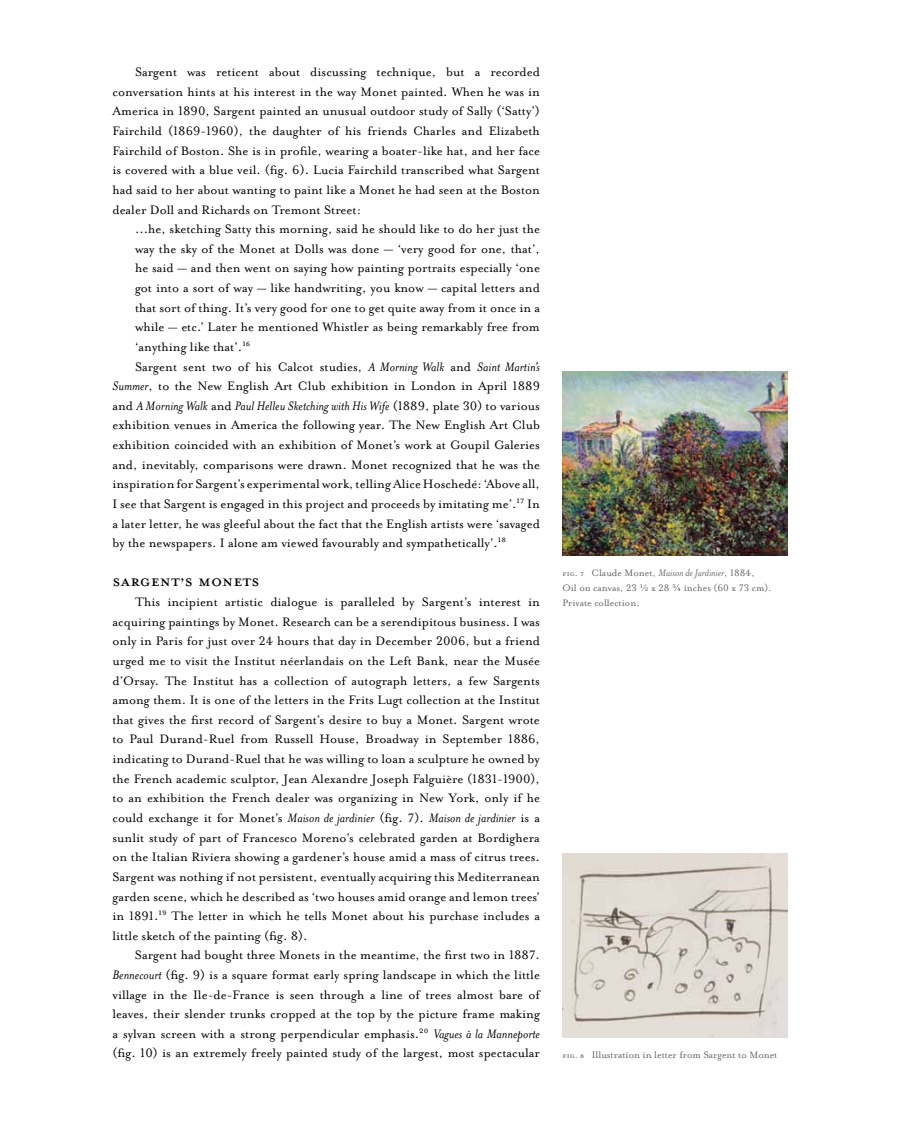
<style>
.page{position:relative;width:900px;height:1125px;background:#fff}
.page>*{position:absolute;margin:0;border:0;box-sizing:border-box;transform-origin:0 0}
.t1{font:22.5px "Mrs Eaves All Petite Caps";color:#000}
.t2{font:14px/19.6px "Mrs Eaves Roman Lining";color:#000;text-align:justify}
.t3{font:italic 14px "Mrs Eaves";color:#000}
.t4{font:10.75px/14.9px "Mrs Eaves Roman Lining";color:#636466}
.s1{font-family:"Mrs Eaves";font-style:italic}
.s2{font-family:"Mrs Eaves Roman Lining";font-style:normal}
.s3{font-family:"Mrs Eaves All Petite Caps"}
</style>
<div class="page">
<img style="left:562px;top:372px;width:226px;height:184px">
<img style="left:562px;top:853px;width:226px;height:184px">
<p class="t2" style="left:112px;top:62px;width:429px;text-indent:22px">Sargent was reticent about discussing technique, but a recorded conversation hints at his interest in the way Monet painted. When he was in America in 1890, Sargent painted an unusual outdoor study of Sally (‘Satty’)<br>Fairchild (1869-1960), the daughter of his friends Charles and Elizabeth Fairchild of Boston. She is in profile, wearing a boater-like hat, and her face is covered with a blue veil. (fig. 6). Lucia Fairchild transcribed what Sargent had said to her about wanting to paint like a Monet he had seen at the Boston dealer Doll and Richards on Tremont Street:</p>
<p class="t2" style="left:135px;top:219px;width:407px">...he, sketching Satty this morning, said he should like to do her just the</p>
<p class="t2" style="left:135px;top:239px;width:406px">way the sky of the Monet at Dolls was done — ‘very good for one, that’,</p>
<p class="t2" style="left:135px;top:259px;width:406px">he said — and then went on saying how painting portraits especially ‘one</p>
<p class="t2" style="left:135px;top:278px;width:407px">got into a sort of way — like handwriting, you know — capital letters and</p>
<p class="t2" style="left:135px;top:298px;width:407px">that sort of thing. It’s very good for one to get quite away from it once in a</p>
<p class="t2" style="left:135px;top:318px;width:406px">while — etc.’ Later he mentioned Whistler as being remarkably free from</p>
<p class="t2" style="left:135px;top:337px;width:117px">‘anything like that’.<sup>16</sup></p>
<p class="t2" style="left:135px;top:357px;width:407px">Sargent sent two of his Calcot studies, <span class="s1">A Morning Walk</span> and <span class="s1">Saint Martin’s</span></p>
<p class="t2" style="left:112px;top:376px;width:429px"><span class="s1">Summer</span>, to the New English Art Club exhibition in London in April 1889</p>
<p class="t3" style="left:112px;top:398px;width:429px"><span class="s2">and</span> A Morning Walk <span class="s2">and</span> Paul Helleu Sketching with His Wife <span class="s2">(1889, plate 30) to various</span></p>
<p class="t2" style="left:112px;top:416px;width:429px">exhibition venues in America the following year. The New English Art Club exhibition coincided with an exhibition of Monet’s work at Goupil Galeries and, inevitably, comparisons were drawn. Monet recognized that he was the inspiration for Sargent’s experimental work, telling Alice Hoschedé: ‘Above all, I see that Sargent is engaged in this project and proceeds by imitating me’.<sup>17</sup> In a later letter, he was gleeful about the fact that the English artists were ‘savaged by the newspapers. I alone am viewed favourably and sympathetically’.<sup>18</sup></p>
<h1 class="t1" style="left:112px;top:571px;width:149px">Sargent’s Monets</h1>
<p class="t2" style="left:112px;top:592px;width:429px;text-indent:23px">This incipient artistic dialogue is paralleled by Sargent’s interest in acquiring paintings by Monet. Research can be a serendipitous business. I was only in Paris for just over 24 hours that day in December 2006, but a friend urged me to visit the Institut néerlandais on the Left Bank, near the Musée d’Orsay. The Institut has a collection of autograph letters, a few Sargents among them. It is one of the letters in the Frits Lugt collection at the Institut that gives the first record of Sargent’s desire to buy a Monet. Sargent wrote to Paul Durand-Ruel from Russell House, Broadway in September 1886, indicating to Durand-Ruel that he was willing to loan a sculpture he owned by the French academic sculptor, Jean Alexandre Joseph Falguière (1831-1900), to an exhibition the French dealer was organizing in New York, only if he could exchange it for Monet’s <span class="s1">Maison de jardinier</span> (fig. 7). <span class="s1">Maison de jardinier</span> is a sunlit study of part of Francesco Moreno’s celebrated garden at Bordighera on the Italian Riviera showing a gardener’s house amid a mass of citrus trees.<br>Sargent was nothing if not persistent, eventually acquiring this Mediterranean garden scene, which he described as ‘two houses amid orange and lemon trees’ in 1891.<sup>19</sup> The letter in which he tells Monet about his purchase includes a little sketch of the painting (fig. 8).</p>
<p class="t2" style="left:112px;top:946px;width:429px;text-indent:22px">Sargent had bought three Monets in the meantime, the first two in 1887.<br><span class="s1">Bennecourt</span> (fig. 9) is a square format early spring landscape in which the little village in the Ile-de-France is seen through a line of trees almost bare of leaves, their slender trunks cropped at the top by the picture frame making a sylvan screen with a strong perpendicular emphasis.<sup>20</sup> <span class="s1">Vagues à la Manneporte </span>(fig. 10) is an extremely freely painted study of the largest, most spectacular</p>
<p class="t4" style="left:562px;top:565px;width:211px"><span class="s3">fig. 7</span> Claude Monet, <span class="s1">Maison de Jardinier</span>, 1884,<br>Oil on canvas, 23 ½ x 28 ¾ inches (60 x 73 cm).<br>Private collection.</p>
<p class="t4" style="left:562px;top:1047px;width:217px"><span class="s3">fig. 8</span> Illustration in letter from Sargent to Monet</p>
</div>
